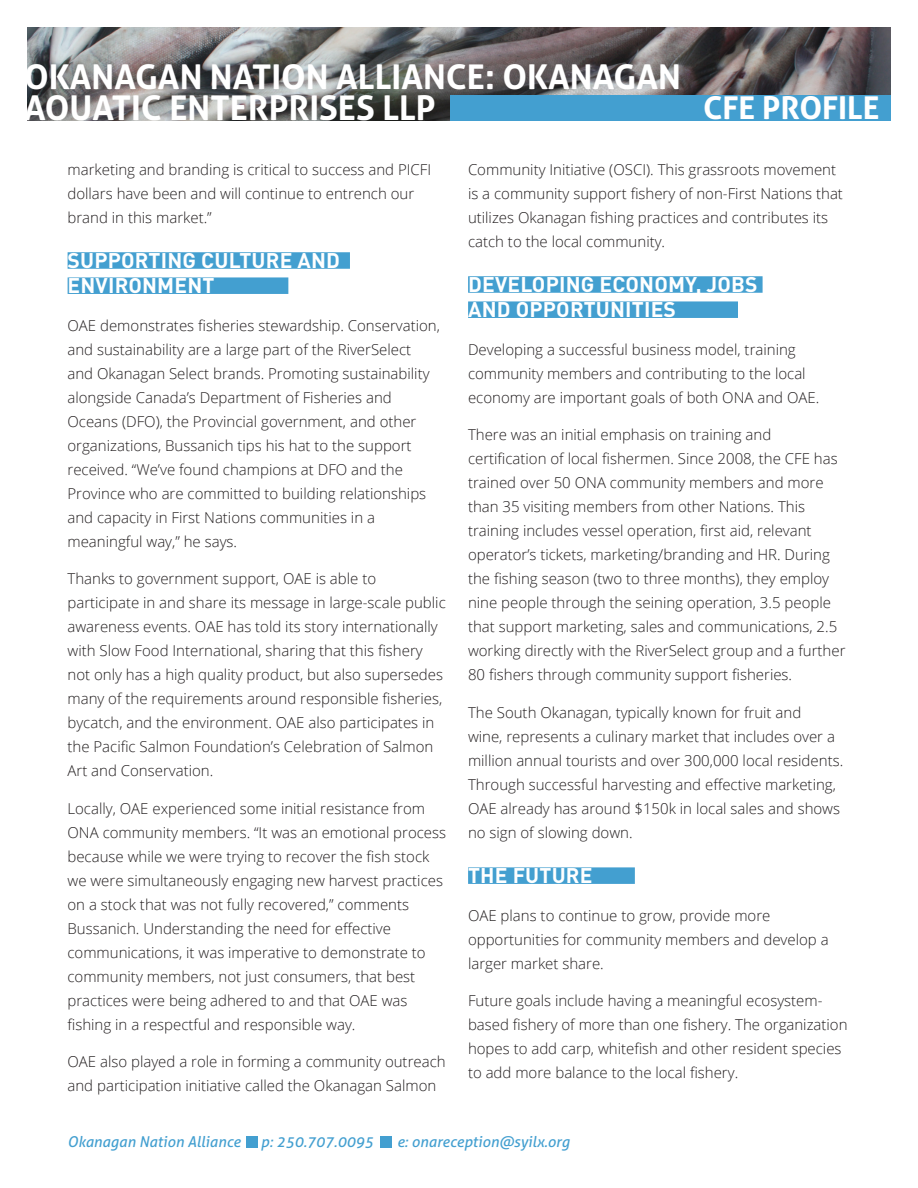
<style>
.page{position:relative;width:918px;height:1188px;background:#fff}
.page>*{position:absolute;margin:0;border:0;box-sizing:border-box;transform-origin:0 0}
.t1{font:700 34.05px/31.2px "Aller";color:#fff}
.t2{font:700 31.5px "Aller";color:#fff}
.t3{font:700 21px/25.2px "DIN Pro";letter-spacing:.01em;color:#fff}
.Body{font:300 15px/24px "Open Sans";color:#231f20}
.Body-2{font:italic 15px "Aller";color:#439fd0}
</style>
<div class="page">
<img style="left:27px;top:27px;width:864px;height:93px">
<div style="left:68px;top:252px;width:282px;height:17px;background:#439fd0"></div>
<div style="left:68px;top:277px;width:220px;height:17px;background:#439fd0"></div>
<div style="left:468px;top:276px;width:295px;height:17px;background:#439fd0"></div>
<div style="left:468px;top:301px;width:270px;height:17px;background:#439fd0"></div>
<div style="left:468px;top:867px;width:167px;height:17px;background:#439fd0"></div>
<div style="left:450px;top:95px;width:441px;height:25px;background:#439fd0"></div>
<div style="left:380px;top:1136px;width:12px;height:12px;background:#439fd0"></div>
<div style="left:246px;top:1136px;width:12px;height:12px;background:#439fd0"></div>
<h1 class="t1" style="left:24px;top:61px;width:658px">OKANAGAN NATION ALLIANCE: OKANAGAN<br>AQUATIC ENTERPRISES LLP</h1>
<h1 class="t2" style="left:703px;top:88px;width:178px">CFE PROFILE</h1>
<p class="Body" style="left:68px;top:157px;width:365px">marketing and branding is critical to success and PICFI dollars have been and will continue to entrench our brand in this market.”</p>
<h2 class="t3" style="left:68px;top:245px;width:274px">SUPPORTING CULTURE AND<br>ENVIRONMENT</h2>
<p class="Body" style="left:68px;top:313px;width:374px">OAE demonstrates fisheries stewardship. Conservation, and sustainability are a large part of the RiverSelect and Okanagan Select brands. Promoting sustainability alongside Canada’s Department of Fisheries and Oceans (DFO), the Provincial government, and other organizations, Bussanich tips his hat to the support received. “We’ve found champions at DFO and the Province who are committed to building relationships and capacity in First Nations communities in a meaningful way,” he says.</p>
<p class="Body" style="left:68px;top:566px;width:380px">Thanks to government support, OAE is able to participate in and share its message in large-scale public awareness events. OAE has told its story internationally with Slow Food International, sharing that this fishery not only has a high quality product, but also supersedes many of the requirements around responsible fisheries, bycatch, and the environment. OAE also participates in the Pacific Salmon Foundation’s Celebration of Salmon Art and Conservation.</p>
<p class="Body" style="left:68px;top:796px;width:380px">Locally, OAE experienced some initial resistance from ONA community members. “It was an emotional process because while we were trying to recover the fish stock we were simultaneously engaging new harvest practices on a stock that was not fully recovered,” comments Bussanich. Understanding the need for effective communications, it was imperative to demonstrate to community members, not just consumers, that best practices were being adhered to and that OAE was fishing in a respectful and responsible way.</p>
<p class="Body" style="left:68px;top:1049px;width:380px">OAE also played a role in forming a community outreach and participation initiative called the Okanagan Salmon</p>
<p class="Body" style="left:468px;top:157px;width:376px">Community Initiative (OSCI). This grassroots movement is a community support fishery of non-First Nations that utilizes Okanagan fishing practices and contributes its catch to the local community.</p>
<h2 class="t3" style="left:468px;top:269px;width:291px">DEVELOPING ECONOMY, JOBS<br>AND OPPORTUNITIES</h2>
<p class="Body" style="left:468px;top:337px;width:353px">Developing a successful business model, training community members and contributing to the local economy are important goals of both ONA and OAE.</p>
<p class="Body" style="left:468px;top:422px;width:379px">There was an initial emphasis on training and certification of local fishermen. Since 2008, the CFE has trained over 50 ONA community members and more than 35 visiting members from other Nations. This training includes vessel operation, first aid, relevant operator’s tickets, marketing/branding and HR. During the fishing season (two to three months), they employ nine people through the seining operation, 3.5 people that support marketing, sales and communications, 2.5 working directly with the RiverSelect group and a further 80 fishers through community support fisheries.</p>
<p class="Body" style="left:468px;top:700px;width:377px">The South Okanagan, typically known for fruit and<br>wine, represents a culinary market that includes over a million annual tourists and over 300,000 local residents.<br>Through successful harvesting and effective marketing, OAE already has around $150k in local sales and shows no sign of slowing down.</p>
<h2 class="t3" style="left:468px;top:860px;width:126px">THE FUTURE</h2>
<p class="Body" style="left:468px;top:903px;width:362px">OAE plans to continue to grow, provide more opportunities for community members and develop a larger market share.</p>
<p class="Body" style="left:468px;top:988px;width:381px">Future goals include having a meaningful ecosystem&shy;based fishery of more than one fishery. The organization hopes to add carp, whitefish and other resident species to add more balance to the local fishery.</p>
<p class="Body-2" style="left:68px;top:1133px;width:175px">Okanagan Nation Alliance</p>
<p class="Body-2" style="left:261px;top:1133px;width:114px">p: 250.707.0095</p>
<p class="Body-2" style="left:397px;top:1133px;width:174px">e: onareception@syilx.org</p>
</div>
